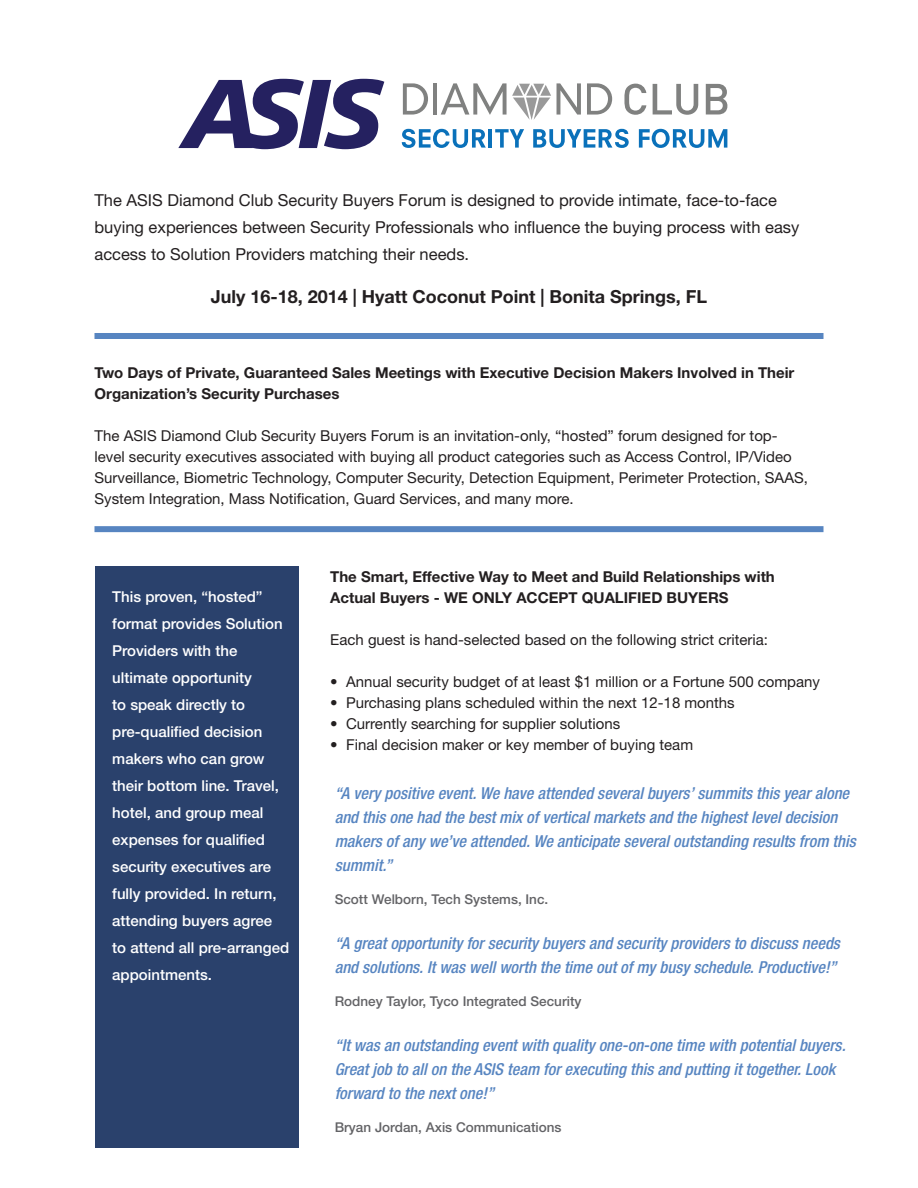
<style>
.page{position:relative;width:918px;height:1188px;background:#fff}
.page>*{position:absolute;margin:0;border:0;box-sizing:border-box;transform-origin:0 0}
.t1{font:700 18px "Helvetica Neue";color:#231f20}
.t2{font:italic 500 condensed 16.5px/24px "Helvetica Neue";color:#5785c1}
.t3{font:16.5px/27px "Helvetica Neue";color:#231f20}
.t4{font:15px/21px "Helvetica Neue";color:#231f20}
.t5{font:500 15px/27px "Helvetica Neue";color:#fff}
.t6{font:700 15px/21px "Helvetica Neue";color:#231f20}
.t7{font:500 13.5px "Helvetica Neue";color:#636366}
</style>
<div class="page">
<div style="left:95px;top:566px;width:204px;height:582px;background:#2a416c"></div>
<div style="left:94px;top:333px;width:730px;height:6px;background:#5785c1"></div>
<div style="left:94px;top:526px;width:730px;height:6px;background:#5785c1"></div>
<svg style="left:178px;top:79px;width:206px;height:70px"></svg>
<svg style="left:403px;top:83px;width:25px;height:32px"></svg>
<hr style="left:433px;top:83px;width:4px;height:32px;background:#808180">
<svg style="left:557px;top:83px;width:24px;height:32px"></svg>
<svg style="left:587px;top:83px;width:25px;height:32px"></svg>
<svg style="left:441px;top:83px;width:110px;height:37px"></svg>
<svg style="left:624px;top:84px;width:22px;height:31px"></svg>
<svg style="left:653px;top:84px;width:45px;height:31px"></svg>
<svg style="left:706px;top:84px;width:21px;height:30px"></svg>
<svg style="left:402px;top:129px;width:84px;height:19px"></svg>
<hr style="left:489px;top:129px;width:3px;height:19px;background:#0a71ba">
<svg style="left:495px;top:129px;width:29px;height:19px"></svg>
<svg style="left:533px;top:129px;width:96px;height:19px"></svg>
<svg style="left:639px;top:129px;width:88px;height:19px"></svg>
<p class="t3" style="left:94px;top:187px;width:706px">The ASIS Diamond Club Security Buyers Forum is designed to provide intimate, face-to-face buying experiences between Security Professionals who influence the buying process with easy access to Solution Providers matching their needs.</p>
<p class="t1" style="left:211px;top:286px;width:498px">July 16-18, 2014 | Hyatt Coconut Point | Bonita Springs, FL</p>
<p class="t6" style="left:94px;top:362px;width:701px">Two Days of Private, Guaranteed Sales Meetings with Executive Decision Makers Involved in Their<br>Organization’s Security Purchases</p>
<p class="t4" style="left:94px;top:425px;width:715px">The ASIS Diamond Club Security Buyers Forum is an invitation-only, “hosted” forum designed for top&shy;level security executives associated with buying all product categories such as Access Control, IP/Video Surveillance, Biometric Technology, Computer Security, Detection Equipment, Perimeter Protection, SAAS, System Integration, Mass Notification, Guard Services, and many more.</p>
<p class="t5" style="left:112px;top:583px;width:179px">This proven, “hosted” format provides Solution<br>Providers with the ultimate opportunity<br>to speak directly to pre-qualified decision makers who can grow their bottom line. Travel, hotel, and group meal expenses for qualified security executives are fully provided. In return, attending buyers agree to attend all pre-arranged appointments.</p>
<p class="t6" style="left:330px;top:565px;width:446px">The Smart, Effective Way to Meet and Build Relationships with<br>Actual Buyers - WE ONLY ACCEPT QUALIFIED BUYERS</p>
<p class="t4" style="left:330px;top:628px;width:439px">Each guest is hand-selected based on the following strict criteria:</p>
<p class="t4" style="left:330px;top:670px;width:491px">• Annual security budget of at least $1 million or a Fortune 500 company</p>
<p class="t4" style="left:330px;top:691px;width:406px">• Purchasing plans scheduled within the next 12-18 months</p>
<p class="t4" style="left:330px;top:712px;width:292px">• Currently searching for supplier solutions</p>
<p class="t4" style="left:330px;top:733px;width:364px">• Final decision maker or key member of buying team</p>
<p class="t2" style="left:335px;top:781px;width:523px">“A very positive event. We have attended several buyers’ summits this year alone and this one had the best mix of vertical markets and the highest level decision makers of any we’ve attended. We anticipate several outstanding results from this summit.”</p>
<p class="t7" style="left:335px;top:891px;width:215px">Scott Welborn, Tech Systems, Inc.</p>
<p class="t2" style="left:335px;top:931px;width:507px">“A great opportunity for security buyers and security providers to discuss needs and solutions. It was well worth the time out of my busy schedule. Productive!”</p>
<p class="t7" style="left:335px;top:993px;width:248px">Rodney Taylor, Tyco Integrated Security</p>
<p class="t2" style="left:335px;top:1033px;width:512px">“It was an outstanding event with quality one-on-one time with potential buyers.<br>Great job to all on the ASIS team for executing this and putting it together. Look forward to the next one!”</p>
<p class="t7" style="left:335px;top:1119px;width:228px">Bryan Jordan, Axis Communications</p>
</div>
